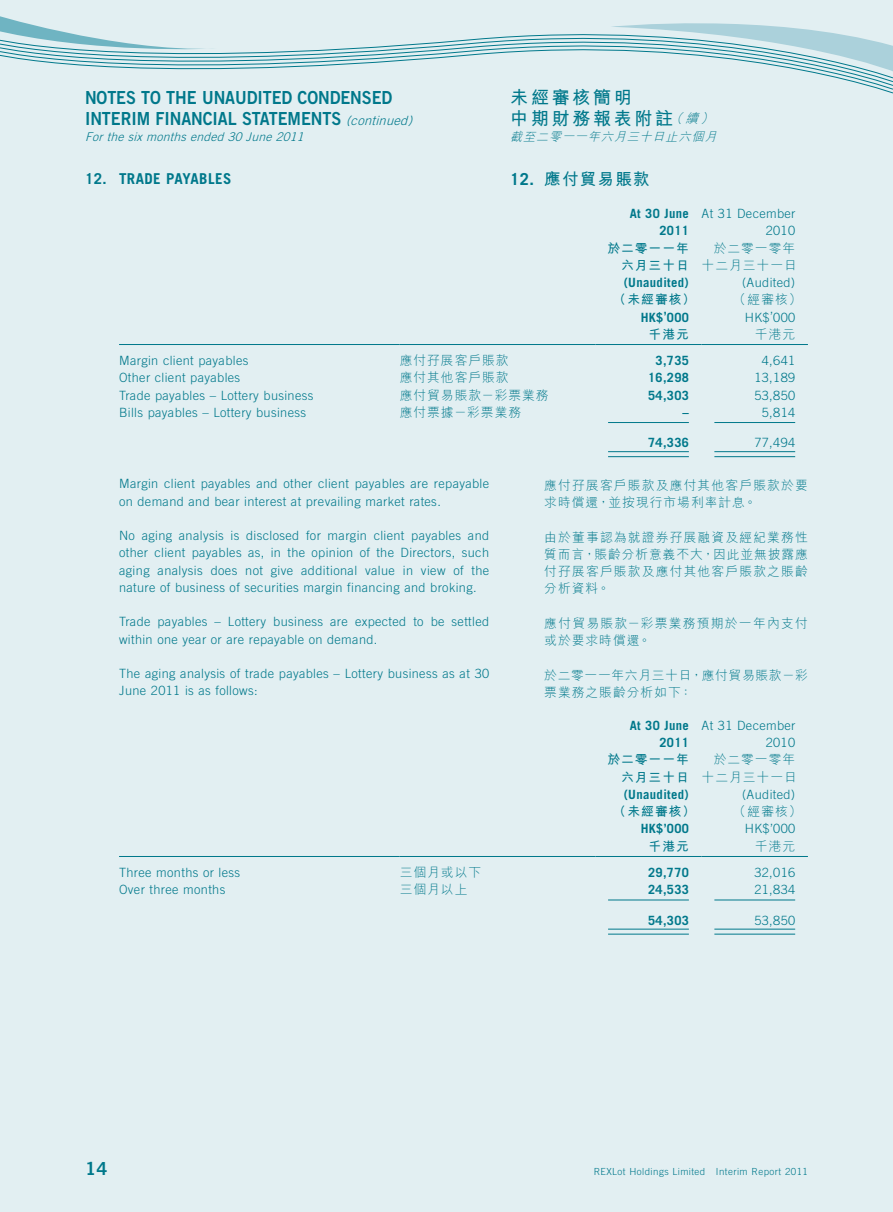
<style>
.page{position:relative;width:893px;height:1212px;background:#e2eff2}
.page>*{position:absolute;margin:0;border:0;box-sizing:border-box;transform-origin:0 0}
.t1{font:18px/21px "Trade Gothic LT Std Bd 2";letter-spacing:-.005em;color:#00788b;scale:.9 1}
.t2{font:700 18px/21px "M Hei HK";letter-spacing:.15em;color:#00788b}
.t3{font:18px "Trade Gothic LT Std Bd 2";letter-spacing:-.005em;color:#00788b}
.C_Heading_1{font:700 16.5px "M Hei HK";letter-spacing:.08em;color:#00788b}
.Heading_1{font:700 15px "Trade Gothic LT Std";color:#00788b}
.Body_Text{font:300 12.75px/17.2px "Trade Gothic LT Std";letter-spacing:.03em;color:#00788b}
.Body_Text-2{font:700 12.75px "Trade Gothic LT Std";letter-spacing:.03em;color:#00788b}
.C_Body_Text{font:300 12.75px/17.2px "M Hei HK";letter-spacing:.08em;color:#00788b}
.Body_Text-3{font:300 12.75px "M Hei HK";letter-spacing:.08em;color:#00788b}
.Body_Text-4{font:700 12.75px "M Hei HK";letter-spacing:.08em;color:#00788b}
.C_Body_Text-2{font:300 12.75px/17.2px "M Hei HK";letter-spacing:.055em;color:#00788b}
.C_Body_Text-3{font:300 12.75px/17.2px "M Hei HK";letter-spacing:.1em;color:#00788b}
.t4{font:italic 300 12px "Trade Gothic LT Std";color:#00788b}
.t5{font:italic 300 12px "M Hei HK";color:#00788b}
.t6{font:300 9.75px "Trade Gothic LT Std";letter-spacing:.045em;color:#00788b}
.s1{font-family:"Trade Gothic LT Std";font-weight:300;font-style:italic;font-size:12.75px}
.s2{font-weight:300;font-style:italic;font-size:12.75px}
.s3{font-family:"Trade Gothic LT Std"}
</style>
<div class="page">
<svg style="left:0;top:34px;width:610px;height:36px"></svg>
<svg style="left:0;top:16px;width:216px;height:39px"></svg>
<svg style="left:610px;top:23px;width:283px;height:70px"></svg>
<hr style="left:119px;top:344px;width:281px;height:1px;background:#00788b">
<hr style="left:400px;top:344px;width:195px;height:1px;background:#00788b">
<hr style="left:595px;top:344px;width:107px;height:1px;background:#00788b">
<hr style="left:702px;top:344px;width:106px;height:1px;background:#00788b">
<hr style="left:608px;top:422px;width:81px;height:1px;background:#00788b">
<hr style="left:714px;top:422px;width:81px;height:1px;background:#00788b">
<hr style="left:608px;top:451px;width:81px;height:1px;background:#00788b">
<hr style="left:608px;top:456px;width:81px;height:1px;background:#00788b">
<hr style="left:714px;top:451px;width:81px;height:1px;background:#00788b">
<hr style="left:714px;top:456px;width:81px;height:1px;background:#00788b">
<hr style="left:119px;top:856px;width:281px;height:1px;background:#00788b">
<hr style="left:400px;top:856px;width:195px;height:1px;background:#00788b">
<hr style="left:595px;top:856px;width:107px;height:1px;background:#00788b">
<hr style="left:702px;top:856px;width:106px;height:1px;background:#00788b">
<hr style="left:608px;top:899px;width:81px;height:1px;background:#00788b">
<hr style="left:714px;top:899px;width:81px;height:1px;background:#00788b">
<hr style="left:608px;top:928px;width:81px;height:1px;background:#00788b">
<hr style="left:608px;top:933px;width:81px;height:1px;background:#00788b">
<hr style="left:714px;top:928px;width:81px;height:1px;background:#00788b">
<hr style="left:714px;top:933px;width:81px;height:1px;background:#00788b">
<h1 class="t1" style="left:85px;top:87px;width:369px">NOTES TO THE UNAUDITED CONDENSED<br>INTERIM FINANCIAL STATEMENTS <span class="s1">(continued)</span></h1>
<p class="t4" style="left:85px;top:130px;width:224px">For the six months ended 30 June 2011</p>
<p class="Heading_1" style="left:85px;top:169px;width:148px">12. TRADE PAYABLES</p>
<h1 class="t2" style="left:510px;top:85px;width:208px">未經審核簡明<br>中期財務報表附註<span class="s2">（續）</span></h1>
<p class="t5" style="left:510px;top:131px;width:211px">截至二零一一年六月三十日止六個月</p>
<p class="C_Heading_1" style="left:510px;top:167px;width:141px"><span class="s3">12.</span> 應付貿易賬款</p>
<p class="Body_Text-2" style="left:630px;top:206px;width:61px">At 30 June</p>
<p class="Body_Text-2" style="left:659px;top:223px;width:31px">2011</p>
<p class="Body_Text-4" style="left:607px;top:239px;width:83px">於二零一一年</p>
<p class="Body_Text-4" style="left:621px;top:256px;width:69px">六月三十日</p>
<p class="Body_Text" style="left:702px;top:205px;width:95px">At 31 December</p>
<p class="Body_Text" style="left:766px;top:222px;width:31px">2010</p>
<p class="Body_Text-3" style="left:714px;top:241px;width:83px">於二零一零年</p>
<p class="Body_Text-3" style="left:702px;top:259px;width:97px">十二月三十一日</p>
<p class="Body_Text-2" style="left:624px;top:275px;width:67px">(Unaudited)</p>
<p class="Body_Text" style="left:742px;top:274px;width:55px">(Audited)</p>
<p class="Body_Text-4" style="left:613px;top:290px;width:84px">（未經審核）</p>
<p class="Body_Text-3" style="left:733px;top:293px;width:70px">（經審核）</p>
<p class="Body_Text-2" style="left:641px;top:309px;width:50px">HK$’000</p>
<p class="Body_Text" style="left:745px;top:308px;width:52px">HK$’000</p>
<p class="Body_Text-4" style="left:649px;top:325px;width:42px">千港元</p>
<p class="Body_Text-3" style="left:755px;top:328px;width:42px">千港元</p>
<p class="Body_Text" style="left:119px;top:352px;width:131px">Margin client payables</p>
<p class="Body_Text-3" style="left:400px;top:354px;width:110px">應付孖展客戶賬款</p>
<p class="Body_Text-2" style="left:656px;top:353px;width:35px">3,735</p>
<p class="Body_Text" style="left:762px;top:352px;width:35px">4,641</p>
<p class="Body_Text" style="left:119px;top:369px;width:123px">Other client payables</p>
<p class="Body_Text-3" style="left:400px;top:371px;width:110px">應付其他客戶賬款</p>
<p class="Body_Text-2" style="left:648px;top:370px;width:42px">16,298</p>
<p class="Body_Text" style="left:754px;top:369px;width:42px">13,189</p>
<p class="Body_Text" style="left:119px;top:386px;width:196px">Trade payables – Lottery business</p>
<p class="Body_Text-3" style="left:400px;top:388px;width:150px">應付貿易賬款－彩票業務</p>
<p class="Body_Text-2" style="left:648px;top:387px;width:42px">54,303</p>
<p class="Body_Text" style="left:754px;top:386px;width:42px">53,850</p>
<p class="Body_Text" style="left:119px;top:403px;width:189px">Bills payables – Lottery business</p>
<p class="Body_Text-3" style="left:400px;top:406px;width:123px">應付票據－彩票業務</p>
<p class="Body_Text-2" style="left:682px;top:404px;width:8px">–</p>
<p class="Body_Text" style="left:762px;top:403px;width:35px">5,814</p>
<p class="Body_Text-2" style="left:648px;top:435px;width:42px">74,336</p>
<p class="Body_Text" style="left:754px;top:434px;width:42px">77,494</p>
<p class="Body_Text" style="left:119px;top:475px;width:372px">Margin client payables and other client payables are repayable on demand and bear interest at prevailing market rates.</p>
<p class="Body_Text" style="left:119px;top:527px;width:372px;text-align:justify">No aging analysis is disclosed for margin client payables and other client payables as, in the opinion of the Directors, such aging analysis does not give additional value in view of the nature of business of securities margin financing and broking.</p>
<p class="Body_Text" style="left:119px;top:613px;width:372px">Trade payables – Lottery business are expected to be settled within one year or are repayable on demand.</p>
<p class="Body_Text" style="left:119px;top:665px;width:372px">The aging analysis of trade payables – Lottery business as at 30<br>June 2011 is as follows:</p>
<p class="Body_Text-2" style="left:630px;top:717px;width:61px">At 30 June</p>
<p class="Body_Text-2" style="left:659px;top:735px;width:31px">2011</p>
<p class="C_Body_Text" style="left:544px;top:476px;width:265px">應付孖展客戶賬款及應付其他客戶賬款於要求時償還，並按現行市場利率計息。</p>
<p class="C_Body_Text" style="left:544px;top:528px;width:265px;text-align:justify">由於董事認為就證券孖展融資及經紀業務性質而言，賬齡分析意義不大，因此並無披露應付孖展客戶賬款及應付其他客戶賬款之賬齡分析資料。</p>
<p class="C_Body_Text-3" style="left:544px;top:614px;width:265px">應付貿易賬款－彩票業務預期於一年內支付或於要求時償還。</p>
<p class="C_Body_Text-2" style="left:544px;top:666px;width:265px">於二零一一年六月三十日，應付貿易賬款－彩票業務之賬齡分析如下：</p>
<p class="Body_Text" style="left:702px;top:717px;width:95px">At 31 December</p>
<p class="Body_Text" style="left:766px;top:734px;width:31px">2010</p>
<p class="Body_Text-4" style="left:607px;top:750px;width:83px">於二零一一年</p>
<p class="Body_Text-4" style="left:621px;top:768px;width:69px">六月三十日</p>
<p class="Body_Text-3" style="left:714px;top:753px;width:83px">於二零一零年</p>
<p class="Body_Text-3" style="left:702px;top:770px;width:97px">十二月三十一日</p>
<p class="Body_Text-2" style="left:624px;top:786px;width:67px">(Unaudited)</p>
<p class="Body_Text" style="left:742px;top:786px;width:55px">(Audited)</p>
<p class="Body_Text-4" style="left:613px;top:802px;width:84px">（未經審核）</p>
<p class="Body_Text-3" style="left:733px;top:805px;width:70px">（經審核）</p>
<p class="Body_Text-2" style="left:641px;top:821px;width:50px">HK$’000</p>
<p class="Body_Text" style="left:745px;top:820px;width:52px">HK$’000</p>
<p class="Body_Text-4" style="left:649px;top:837px;width:42px">千港元</p>
<p class="Body_Text-3" style="left:755px;top:839px;width:42px">千港元</p>
<p class="Body_Text" style="left:119px;top:864px;width:123px">Three months or less</p>
<p class="Body_Text-3" style="left:400px;top:866px;width:83px">三個月或以下</p>
<p class="Body_Text-2" style="left:648px;top:864px;width:42px">29,770</p>
<p class="Body_Text" style="left:754px;top:864px;width:42px">32,016</p>
<p class="Body_Text" style="left:119px;top:881px;width:108px">Over three months</p>
<p class="Body_Text-3" style="left:400px;top:883px;width:69px">三個月以上</p>
<p class="Body_Text-2" style="left:648px;top:882px;width:42px">24,533</p>
<p class="Body_Text" style="left:754px;top:881px;width:42px">21,834</p>
<p class="Body_Text-2" style="left:648px;top:912px;width:42px">54,303</p>
<p class="Body_Text" style="left:754px;top:911px;width:42px">53,850</p>
<h1 class="t3" style="left:85px;top:1157px;width:24px">14</h1>
<p class="t6" style="left:594px;top:1165px;width:216px">REXLot Holdings Limited Interim Report 2011</p>
</div>
